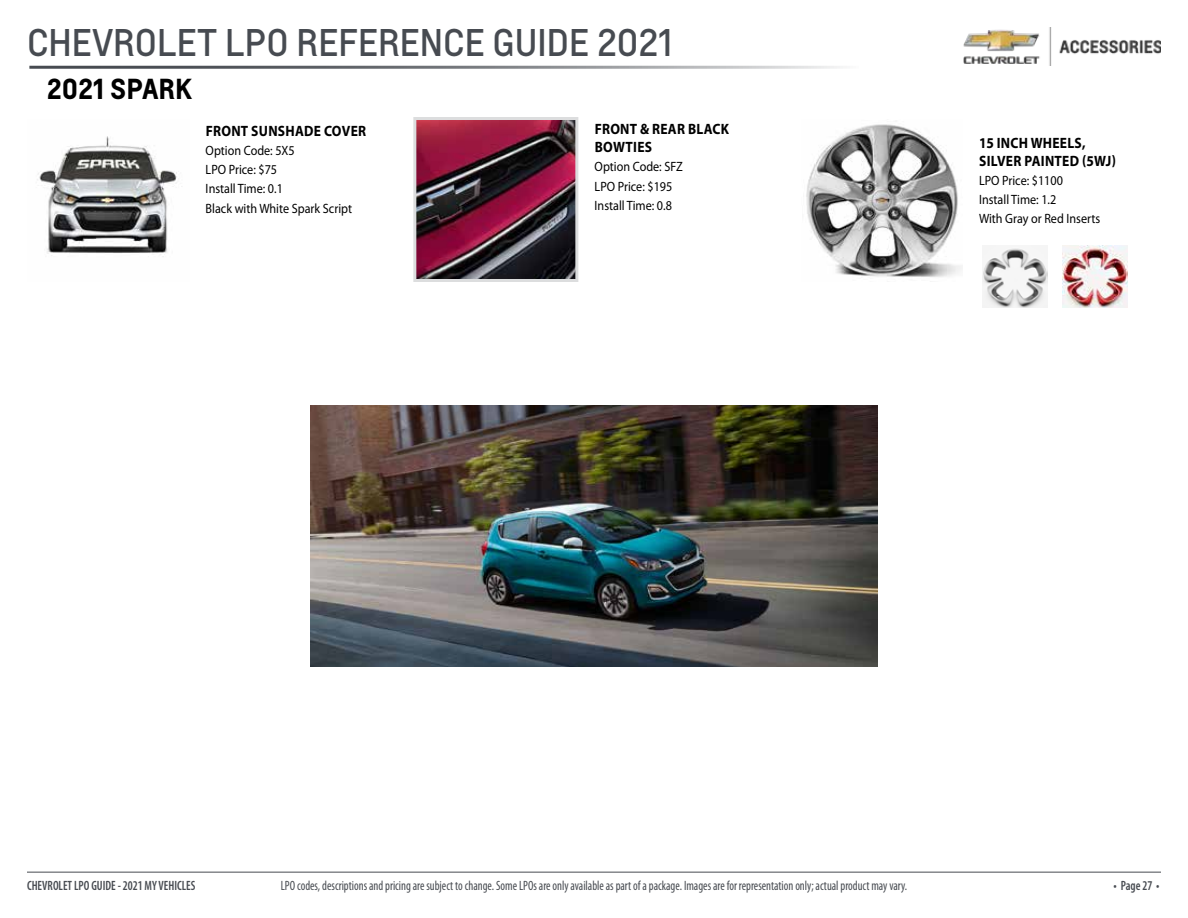
<style>
.page{position:relative;width:1188px;height:918px;background:#fff}
.page>*{position:absolute;margin:0;border:0;box-sizing:border-box;transform-origin:0 0}
.t1{font:36px "Louis";color:#474b51}
.t2{font:700 27px "Louis Global 2";color:#000}
.t3{font:700 15px/18px "Myriad Pro";letter-spacing:.02em;color:#000;scale:.9 1}
.t4{font:13.5px/19.2px "Myriad Pro";color:#000;scale:.9 1}
.t5{font:condensed 13.5px "Myriad Pro";color:#474b51;scale:.9 1}
.t6{font:600 condensed 13.5px "Myriad Pro";color:#474b51;scale:.9 1}
</style>
<div class="page">
<img style="left:964px;top:27px;width:197px;height:39px">
<hr style="left:29px;top:66px;width:830px;height:3px;background:#474b51">
<hr style="left:27px;top:872px;width:1134px;height:1px;background:#474b51">
<img style="left:37px;top:136px;width:145px;height:121px">
<img style="left:417px;top:121px;width:157px;height:157px">
<div style="left:413px;top:117px;width:165px;height:165px;border:3px solid #dcddde"></div>
<img style="left:806px;top:124px;width:156px;height:153px">
<img style="left:982px;top:248px;width:66px;height:59px">
<img style="left:1062px;top:246px;width:66px;height:61px">
<img style="left:310px;top:405px;width:568px;height:262px">
<h1 class="t1" style="left:27px;top:19px;width:647px">CHEVROLET LPO REFERENCE GUIDE 2021</h1>
<h2 class="t2" style="left:47px;top:69px;width:147px">2021 SPARK</h2>
<p class="t3" style="left:206px;top:121px;width:180px">FRONT SUNSHADE COVER</p>
<p class="t4" style="left:206px;top:141px;width:164px">Option Code: 5X5<br>LPO Price: $75<br>Install Time: 0.1<br>Black with White Spark Script</p>
<p class="t3" style="left:595px;top:120px;width:151px">FRONT &amp; REAR BLACK<br>BOWTIES</p>
<p class="t4" style="left:595px;top:157px;width:100px">Option Code: SFZ<br>LPO Price: $195<br>Install Time: 0.8</p>
<p class="t3" style="left:979px;top:133px;width:154px">15 INCH WHEELS,<br>SILVER PAINTED (5WJ)</p>
<p class="t4" style="left:979px;top:171px;width:136px">LPO Price: $1100<br>Install Time: 1.2<br>With Gray or Red Inserts</p>
<p class="t6" style="left:27px;top:878px;width:189px">CHEVROLET LPO GUIDE - 2021 MY VEHICLES</p>
<p class="t5" style="left:281px;top:878px;width:698px">LPO codes, descriptions and pricing are subject to change. Some LPOs are only available as part of a package. Images are for representation only; actual product may vary.</p>
<p class="t6" style="left:1114px;top:878px;width:53px">• Page 27 •</p>
</div>
